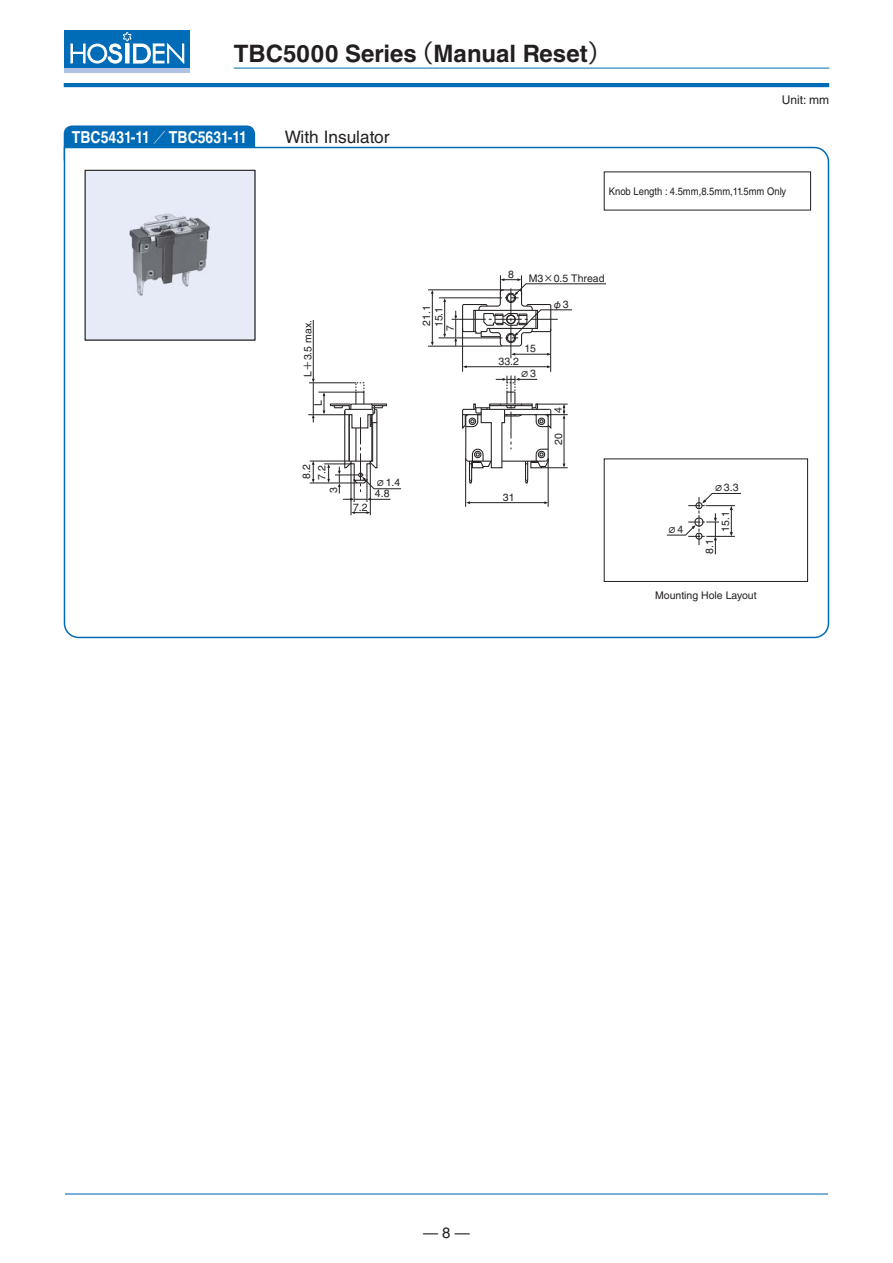
<style>
.page{position:relative;width:893px;height:1263px;background:#fff}
.page>*{position:absolute;margin:0;border:0;box-sizing:border-box;transform-origin:0 0}
.t1{font:700 24px "Helvetica LT Std";color:#231f20}
.t2{font:17.25px "Helvetica LT Std";color:#231f20}
.t3{font:700 16.5px "Helvetica LT Std";color:#fff;scale:.85 1}
.t4{font:15px "Helvetica LT Std";color:#231f20}
.t5{font:12px "Helvetica LT Std";color:#231f20}
.t6{font:10.5px/12.3px "Helvetica LT Std";color:#231f20}
.t7{font:10.5px "Helvetica LT Std";color:#231f20;scale:.9 1}
.t8{font:10.5px "Gothic BBB Pro Medium 90 msp RKSJ H";color:#231f20}
.s1{font-family:"Shin Go Pro Regular 90 msp RKSJ H";font-weight:400}
.s2{font-family:"Shin Go Pro Regular 90 msp RKSJ H";font-weight:400;font-size:15px}
.s3{font-family:"Gothic BBB Pro Medium 90 msp RKSJ H"}
.s4{font-family:"Helvetica LT Std"}
</style>
<div class="page">
<div style="left:64px;top:126px;width:191px;height:42px;background:#006bb6;border-radius:9px"></div>
<svg style="left:63px;top:146px;width:767px;height:493px"></svg>
<hr style="left:309px;top:383px;width:47px;height:1px;background:#231f20">
<hr style="left:318px;top:392px;width:38px;height:1px;background:#231f20">
<hr style="left:308px;top:414px;width:36px;height:1px;background:#231f20">
<hr style="left:313px;top:383px;width:1px;height:31px;background:#231f20">
<hr style="left:313px;top:320px;width:1px;height:60px;background:#231f20">
<hr style="left:438px;top:338px;width:57px;height:1px;background:#231f20">
<hr style="left:439px;top:298px;width:55px;height:1px;background:#231f20">
<hr style="left:550px;top:329px;width:1px;height:43px;background:#231f20">
<hr style="left:462px;top:328px;width:1px;height:44px;background:#231f20">
<hr style="left:428px;top:346px;width:74px;height:1px;background:#231f20">
<hr style="left:428px;top:290px;width:76px;height:1px;background:#231f20">
<hr style="left:432px;top:292px;width:1px;height:52px;background:#231f20">
<hr style="left:444px;top:300px;width:1px;height:35px;background:#231f20">
<svg style="left:452px;top:275px;width:154px;height:83px"></svg>
<hr style="left:465px;top:366px;width:84px;height:1px;background:#231f20">
<svg style="left:312px;top:414px;width:3px;height:8px"></svg>
<hr style="left:310px;top:461px;width:39px;height:1px;background:#231f20">
<hr style="left:310px;top:483px;width:47px;height:1px;background:#231f20">
<hr style="left:370px;top:464px;width:1px;height:51px;background:#231f20">
<hr style="left:351px;top:464px;width:1px;height:51px;background:#231f20">
<svg style="left:312px;top:461px;width:3px;height:22px"></svg>
<svg style="left:323px;top:391px;width:79px;height:111px"></svg>
<svg style="left:351px;top:511px;width:19px;height:3px"></svg>
<hr style="left:548px;top:458px;width:1px;height:49px;background:#231f20">
<hr style="left:465px;top:458px;width:1px;height:49px;background:#231f20">
<svg style="left:461px;top:376px;width:107px;height:108px"></svg>
<hr style="left:468px;top:502px;width:78px;height:1px;background:#231f20">
<div style="left:85px;top:170px;width:170px;height:170px;background:#e7ebf7"></div>
<img style="left:129px;top:213px;width:81px;height:83px">
<div style="left:85px;top:170px;width:170px;height:170px;border:1px solid #231f20"></div>
<div style="left:604px;top:459px;width:203px;height:122px;background:#fff"></div>
<svg style="left:667px;top:493px;width:74px;height:61px"></svg>
<div style="left:604px;top:459px;width:204px;height:123px;border:1px solid #231f20"></div>
<hr style="left:64px;top:83px;width:765px;height:4px;background:#006bb6">
<div style="left:64px;top:30px;width:126px;height:40px;background:#006bb6"></div>
<svg style="left:71px;top:32px;width:114px;height:32px"></svg>
<hr style="left:64px;top:68px;width:126px;height:4px;background:#afc2e4">
<hr style="left:234px;top:68px;width:595px;height:1px;background:#006bb6">
<hr style="left:65px;top:1193px;width:763px;height:2px;background:#006bb6">
<h1 class="t1" style="left:234px;top:44px;width:379px">TBC5000 Series<span class="s1">（</span>Manual Reset<span class="s1">）</span></h1>
<h3 class="t3" style="left:72px;top:131px;width:207px">TBC5431-11 <span class="s2">／</span> TBC5631-11</h3>
<h2 class="t2" style="left:285px;top:130px;width:106px">With Insulator</h2>
<p class="t5" style="left:782px;top:95px;width:49px">Unit: mm</p>
<p class="t7" style="left:609px;top:187px;width:199px">Knob Length : 4.5mm,8.5mm,11.5mm Only</p>
<p class="t6" style="left:302px;top:377px;width:58px;rotate:-90deg">L<span class="s3">＋</span>3.5 max.</p>
<p class="t6" style="left:313px;top:406px;width:7px;rotate:-90deg">L</p>
<p class="t6" style="left:421px;top:327px;width:24px;rotate:-90deg">21.1<br>15.1</p>
<p class="t6" style="left:445px;top:331px;width:7px;rotate:-90deg">7</p>
<p class="t6" style="left:299px;top:480px;width:18px;line-height:15.6px;rotate:-90deg">8.2<br>7.2</p>
<p class="t6" style="left:328px;top:493px;width:7px;rotate:-90deg">3</p>
<p class="t6" style="left:375px;top:478px;width:27px;line-height:10.9px"><span class="s3">∅</span>1.4<br>4.8</p>
<p class="t6" style="left:353px;top:502px;width:16px">7.2</p>
<p class="t6" style="left:508px;top:269px;width:7px">8</p>
<p class="t6" style="left:529px;top:273px;width:77px">M3<span class="s3">×</span>0.5 Thread</p>
<p class="t8" style="left:552px;top:300px;width:18px">φ<span class="s4">3</span></p>
<p class="t6" style="left:524px;top:343px;width:13px">15</p>
<p class="t6" style="left:498px;top:356px;width:22px">33.2</p>
<p class="t8" style="left:519px;top:370px;width:18px">∅<span class="s4">3</span></p>
<p class="t6" style="left:553px;top:413px;width:7px;rotate:-90deg">4</p>
<p class="t6" style="left:553px;top:445px;width:13px;rotate:-90deg">20</p>
<p class="t6" style="left:503px;top:492px;width:13px">31</p>
<p class="t8" style="left:667px;top:526px;width:18px">∅<span class="s4">4</span></p>
<p class="t6" style="left:713px;top:482px;width:27px"><span class="s3">∅</span>3.3</p>
<p class="t6" style="left:704px;top:554px;width:16px;rotate:-90deg">8.1</p>
<p class="t6" style="left:720px;top:532px;width:22px;rotate:-90deg">15.1</p>
<p class="t6" style="left:655px;top:590px;width:103px">Mounting Hole Layout</p>
<h3 class="t4" style="left:423px;top:1227px;width:48px">— 8 —</h3>
</div>
